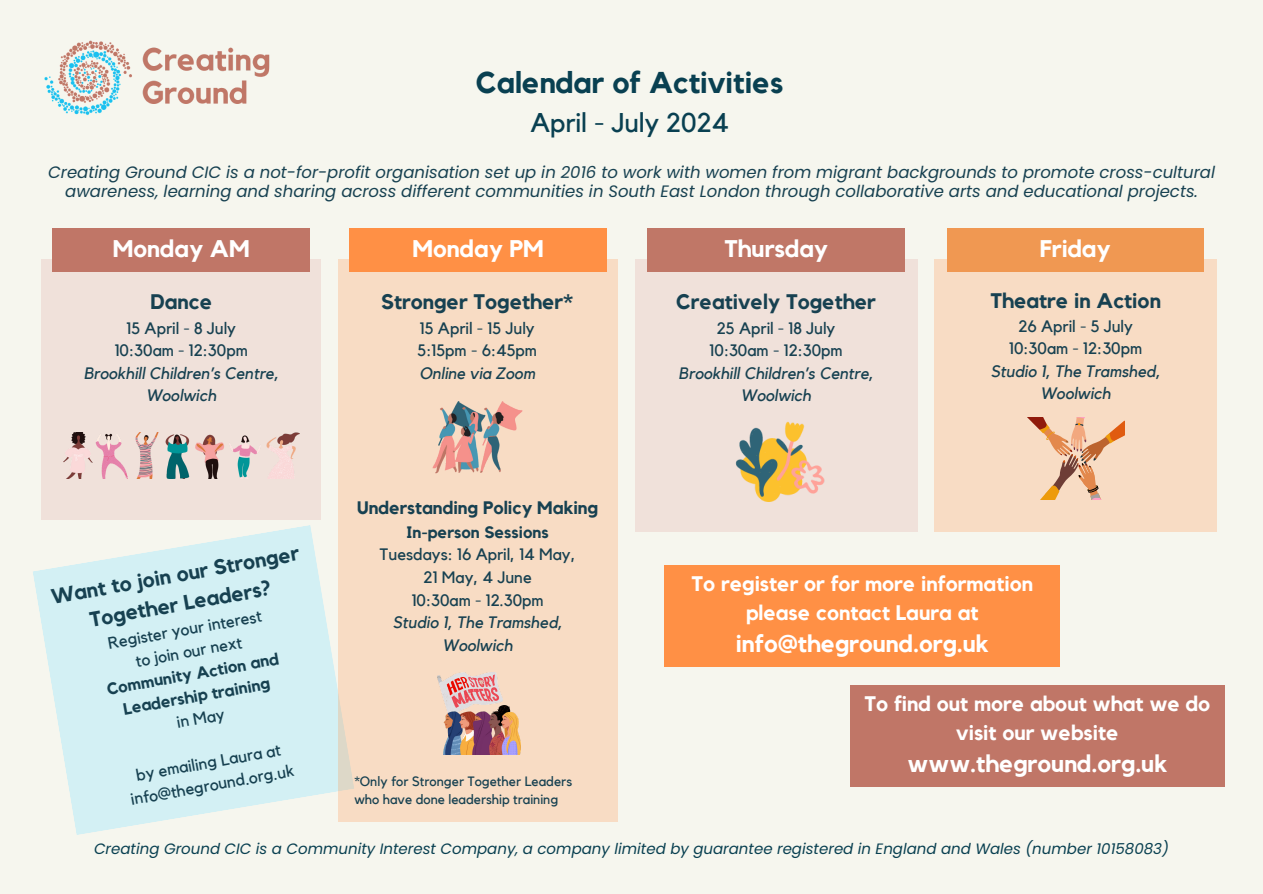
<style>
.page{position:relative;width:1263px;height:894px;background:#fff}
.page>*{position:absolute;margin:0;border:0;box-sizing:border-box;transform-origin:0 0}
.t1{font:700 30px "Kollektif";color:#094051}
.t2{font:27px "Kollektif";color:#094051}
.t3{font:700 24px "Kollektif";color:#fff}
.t4{font:700 21px/29.2px "Kollektif";color:#174151;text-align:center}
.t5{font:700 21px/29.2px "Kollektif";color:#fff;text-align:center}
.t6{font:700 18px "Kollektif";color:#174151}
.t7{font:16.5px/22.5px "Kollektif";color:#174151;text-align:center}
.t8{font:italic 16.5px/19.2px "Poppins";color:#174151;text-align:center}
.t9{font:italic 16.5px/22.5px "Kollektif";color:#174151;text-align:center}
.t10{font:italic 15px "Poppins";color:#094051}
.t11{font:13.5px/18px "Kollektif";color:#174151}
.s1{font-style:normal}
.s2{font-style:italic}
.s3{font-weight:700}
</style>
<div class="page">
<div style="left:0;top:0;width:1263px;height:893px;background:#f6f6ee"></div>
<img style="left:44px;top:40px;width:226px;height:75px">
<div style="left:664px;top:565px;width:396px;height:101px;background:#ff9045"></div>
<div style="left:850px;top:684px;width:375px;height:102px;background:#c07667"></div>
<div style="left:635px;top:259px;width:283px;height:272px;background:#f0e1da"></div>
<div style="left:648px;top:228px;width:257px;height:44px;background:#c07767"></div>
<div style="left:41px;top:259px;width:280px;height:260px;background:#f0e1da"></div>
<div style="left:53px;top:228px;width:257px;height:44px;background:#c07667"></div>
<img style="left:63px;top:432px;width:236px;height:46px">
<svg style="left:33px;top:525px;width:305px;height:310px;fill:#d3f0f4"></svg>
<div style="left:338px;top:259px;width:280px;height:563px;background:#f8dcc4"></div>
<div style="left:350px;top:228px;width:257px;height:44px;background:#ff9045"></div>
<img style="left:432px;top:401px;width:91px;height:73px">
<img style="left:437px;top:672px;width:65px;height:33px">
<img style="left:443px;top:705px;width:77px;height:49px">
<div style="left:934px;top:259px;width:283px;height:272px;background:#f8dcc4"></div>
<div style="left:947px;top:228px;width:256px;height:44px;background:#f09852"></div>
<svg style="left:1027px;top:417px;width:97px;height:82px"></svg>
<img style="left:735px;top:421px;width:90px;height:81px">
<h2 class="t1" style="left:476px;top:69px;width:309px">Calendar of Activities</h2>
<h2 class="t2" style="left:530px;top:110px;width:200px">April - July 2024</h2>
<h2 class="t8" style="left:48px;top:163px;width:1168px">Creating Ground CIC is a not-for-profit organisation set up in 2016 to work with women from migrant backgrounds to promote cross-cultural awareness, learning and sharing across different communities in South East London through collaborative arts and educational projects.</h2>
<h4 class="t3" style="left:113px;top:237px;width:138px">Monday AM</h4>
<p class="t3" style="left:725px;top:237px;width:105px">Thursday</p>
<p class="t4" style="left:150px;top:288px;width:63px">Dance</p>
<p class="t9" style="left:84px;top:317px;width:197px"><span class="s1">15 April - 8 July<br>10:30am - 12:30pm<br></span>Brookhill Children’s Centre,<br>Woolwich</p>
<p class="t3" style="left:413px;top:237px;width:133px">Monday PM</p>
<p class="t4" style="left:381px;top:288px;width:194px">Stronger Together*</p>
<p class="t7" style="left:418px;top:317px;width:121px;text-align:left">15 April - 15 July<br>5:15pm - 6:45pm<br><span class="s2">Online via Zoom</span></p>
<p class="t4" style="left:676px;top:288px;width:201px">Creatively Together</p>
<p class="t9" style="left:679px;top:317px;width:197px"><span class="s1">25 April - 18 July<br>10:30am - 12:30pm<br></span>Brookhill Children’s Centre,<br>Woolwich</p>
<h2 class="t3" style="left:1040px;top:237px;width:72px">Friday</h2>
<h5 class="t4" style="left:990px;top:287px;width:172px">Theatre in Action</h5>
<h5 class="t7" style="left:991px;top:316px;width:171px">26 April - 5 July<br>10:30am - 12:30pm<br><span class="s2">Studio 1, The Tramshed,</span></h5>
<p class="t9" style="left:1040px;top:382px;width:72px">Woolwich</p>
<h4 class="t4" style="left:49px;top:582px;width:253px;rotate:-10deg">Want to join our Stronger<br>Together Leaders?</h4>
<h4 class="t7" style="left:97px;top:634px;width:176px;rotate:-10deg">Register your interest to join our next<br><span class="s3">Community Action and<br>Leadership training<br></span>in May</h4>
<p class="t7" style="left:125px;top:766px;width:167px;rotate:-10deg">by emailing Laura at info@theground.org.uk</p>
<h4 class="t6" style="left:357px;top:499px;width:243px">Understanding Policy Making</h4>
<h4 class="t7" style="left:380px;top:521px;width:197px"><span class="s3">In-person Sessions<br></span>Tuesdays: 16 April, 14 May,<br>21 May, 4 June<br>10:30am - 12.30pm<br><span class="s2">Studio 1, The Tramshed,<br>Woolwich</span></h4>
<h2 class="t11" style="left:354px;top:772px;width:219px">*Only for Stronger Together Leaders who have done leadership training</h2>
<h1 class="t5" style="left:691px;top:570px;width:343px">To register or for more information please contact Laura at</h1>
<h1 class="t3" style="left:736px;top:632px;width:254px">info@theground.org.uk</h1>
<h5 class="t5" style="left:864px;top:689px;width:347px">To find out more about what we do visit our website</h5>
<h5 class="t3" style="left:908px;top:752px;width:261px">www.theground.org.uk</h5>
<h5 class="t10" style="left:94px;top:837px;width:1076px">Creating Ground CIC is a Community Interest Company, a company limited by guarantee registered in England and Wales (number 10158083)</h5>
</div>
